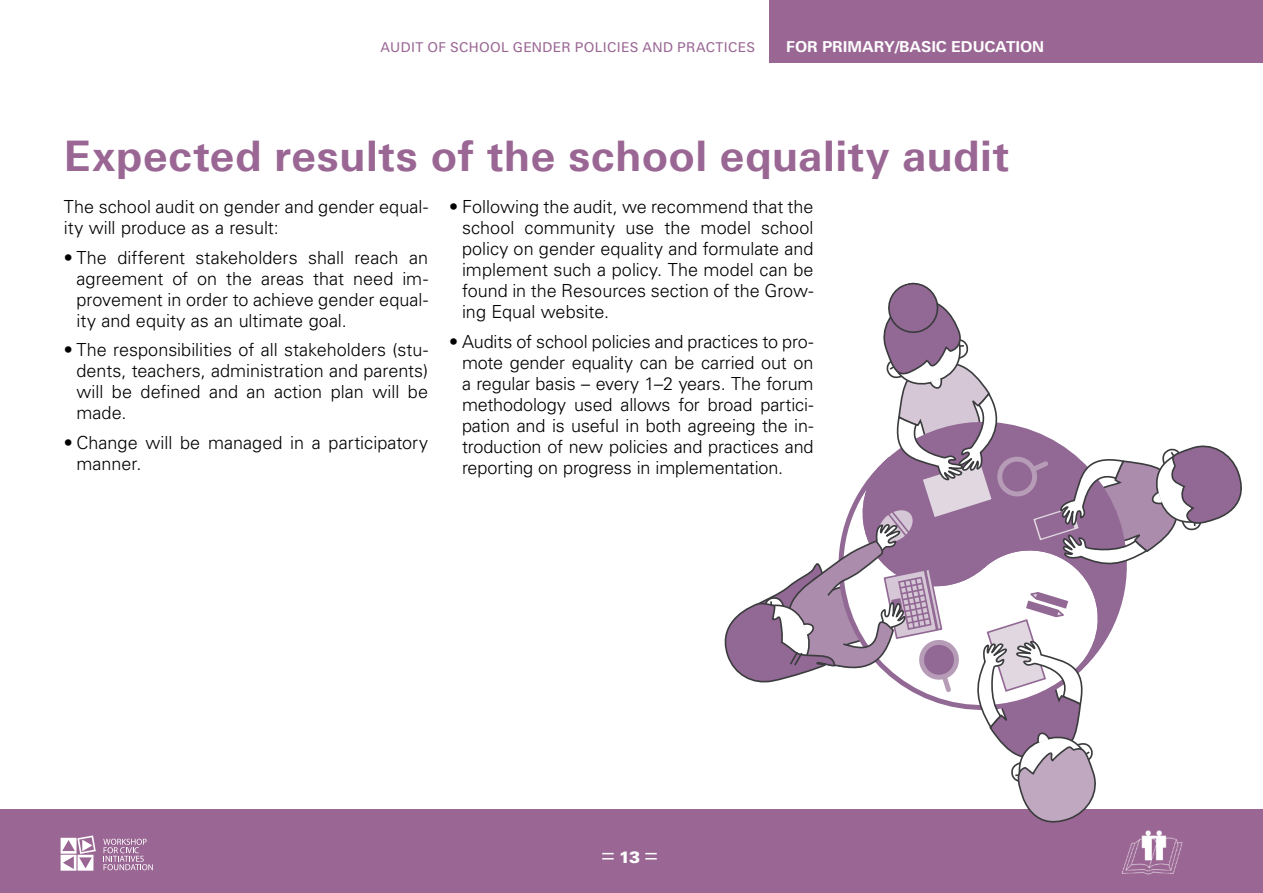
<style>
.page{position:relative;width:1263px;height:893px;background:#fff}
.page>*{position:absolute;margin:0;border:0;box-sizing:border-box;transform-origin:0 0}
.t1{font:700 42px "SP Universus";letter-spacing:.005em;color:#9a6794}
.t2{font:300 18px/21px "SP Universus";color:#000;text-align:justify}
.t3{font:900 16.5px "SP Universus";color:#fff}
.t4{font:700 15px "SP Universus";color:#fff}
.t5{font:13.5px "SP Universus";letter-spacing:.025em;color:#9a6794}
</style>
<div class="page">
<div style="left:770px;top:0;width:493px;height:62px;background:#9a6794"></div>
<div style="left:0;top:809px;width:1263px;height:84px;background:#9a6794"></div>
<img style="left:1121px;top:834px;width:62px;height:41px">
<svg style="left:602px;top:853px;width:12px;height:6px"></svg>
<svg style="left:645px;top:853px;width:12px;height:6px"></svg>
<svg style="left:103px;top:839px;width:50px;height:31px"></svg>
<svg style="left:61px;top:835px;width:35px;height:36px"></svg>
<svg style="left:724px;top:282px;width:518px;height:552px"></svg>
<p class="t5" style="left:381px;top:39px;width:376px">AUDIT OF SCHOOL GENDER POLICIES AND PRACTICES</p>
<p class="t4" style="left:786px;top:38px;width:259px">for primary/basic education</p>
<h1 class="t1" style="left:64px;top:131px;width:947px">Expected results of the school equality audit</h1>
<p class="t2" style="left:64px;top:196px;width:366px">The school audit on gender and gender equal&shy;ity will produce as a result:</p>
<p class="t2" style="left:77px;top:247px;width:353px;text-indent:-13px">• The different stakeholders shall reach an agreement of on the areas that need im&shy;provement in order to achieve gender equal&shy;ity and equity as an ultimate goal.</p>
<p class="t2" style="left:76px;top:339px;width:353px;text-indent:-13px">• The responsibilities of all stakeholders (stu&shy;dents, teachers, administration and parents) will be defined and an action plan will be made.</p>
<p class="t2" style="left:76px;top:432px;width:353px;text-indent:-13px">• Change will be managed in a participatory manner.</p>
<p class="t2" style="left:462px;top:196px;width:353px;text-indent:-13px">• Following the audit, we recommend that the school community use the model school policy on gender equality and formulate and implement such a policy. The model can be found in the Resources section of the Grow&shy;ing Equal website.</p>
<p class="t2" style="left:462px;top:331px;width:353px;text-indent:-13px">• Audits of school policies and practices to pro&shy;mote gender equality can be carried out on a regular basis – every 1–2 years. The forum methodology used allows for broad partici&shy;pation and is useful in both agreeing the in&shy;troduction of new policies and practices and reporting on progress in implementation.</p>
<p class="t3" style="left:619px;top:847px;width:23px">13</p>
</div>
